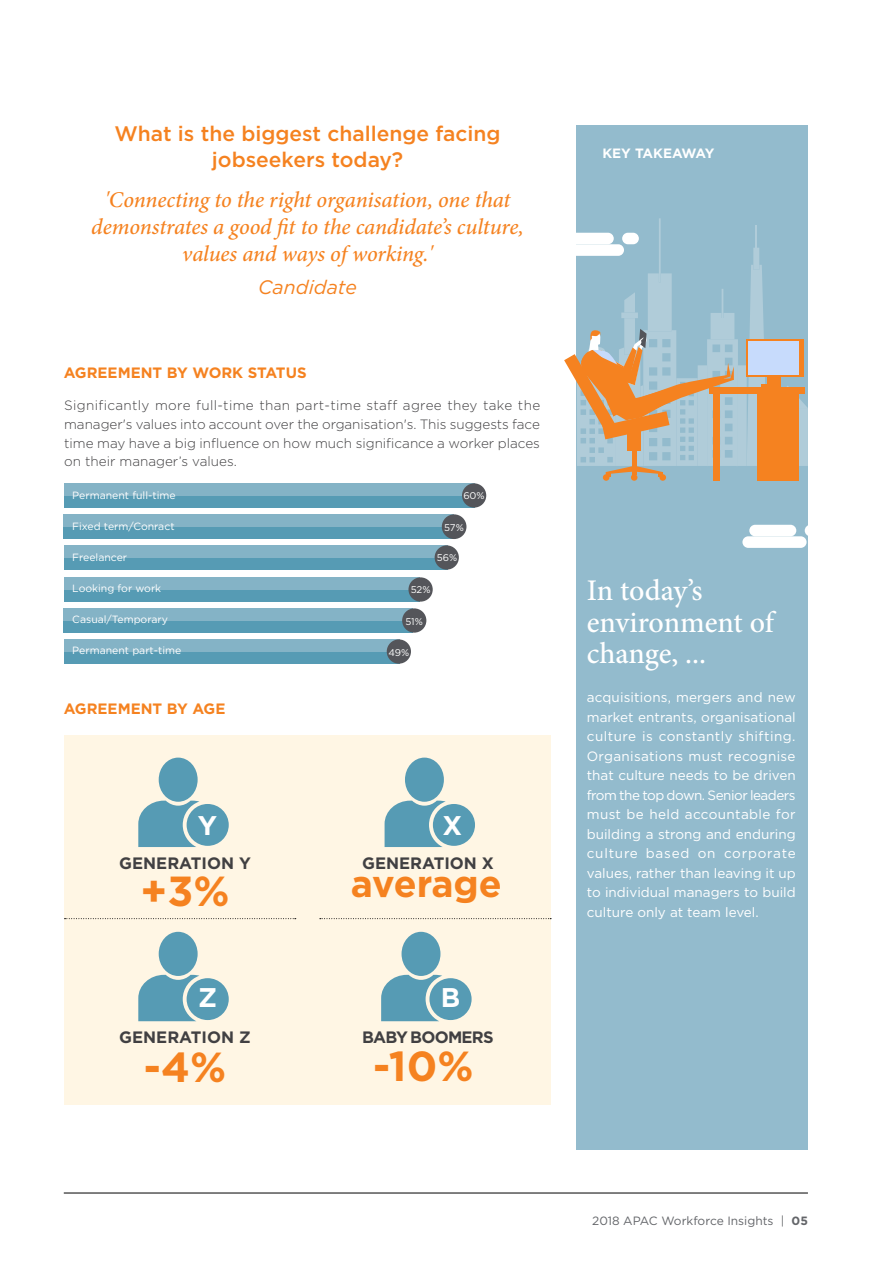
<style>
.page{position:relative;width:893px;height:1263px;background:#fff}
.page>*{position:absolute;margin:0;border:0;box-sizing:border-box;transform-origin:0 0}
.t1{font:700 42px "Gotham";color:#f58220}
.t2{font:700 37.5px "Gotham";letter-spacing:-.01em;color:#f58220}
.t3{font:500 30px/31.5px "Minion Pro";letter-spacing:-.005em;color:#fff}
.t4{font:700 27px "Gotham";color:#fff}
.t5{font:italic 500 22.5px/27px "Minion Pro";letter-spacing:-.005em;color:#f58220;text-align:center}
.t6{font:500 21px/25.5px "Gotham";color:#f58220;text-align:center}
.t7{font:italic 19.5px "Gotham";color:#f58220}
.t8{font:700 16.5px "Gotham";color:#414042}
.t9{font:700 16.5px "Gotham";letter-spacing:-.045em;color:#414042}
.t10{font:700 15px "Gotham";color:#f58220}
.t11{font:13.5px/19.5px "Gotham";color:#fff;text-align:justify}
.t12{font:300 13.5px/18.8px "Gotham";color:#414042;text-align:justify}
.t13{font:700 13.5px "Gotham";color:#fff}
.t14{font:12px "Gotham";color:#636569}
.t15{font:10.5px "Gotham";color:#fff}
.t16{font:9.75px "Gotham";letter-spacing:-.005em;color:#fff}
.s1{font-weight:700}
</style>
<div class="page">
<div style="left:577px;top:125px;width:231px;height:1025px;background:#93bbcd"></div>
<div style="left:749px;top:525px;width:47px;height:11px;background:#fff;border-radius:6px"></div>
<div style="left:805px;top:525px;width:16px;height:11px;background:#fff;border-radius:6px"></div>
<div style="left:742px;top:536px;width:65px;height:12px;background:#fff;border-radius:6px"></div>
<div style="left:713px;top:387px;width:7px;height:94px;background:#f58220"></div>
<div style="left:757px;top:387px;width:41px;height:94px;background:#f58220"></div>
<div style="left:603px;top:474px;width:6px;height:7px;background:#f58220;border-radius:50%"></div>
<div style="left:631px;top:474px;width:6px;height:7px;background:#f58220;border-radius:50%"></div>
<div style="left:659px;top:474px;width:7px;height:7px;background:#f58220;border-radius:50%"></div>
<svg style="left:564px;top:218px;width:244px;height:258px"></svg>
<div style="left:749px;top:339px;width:55px;height:38px;background:#f58220"></div>
<div style="left:746px;top:339px;width:55px;height:38px;background:#f58220"></div>
<div style="left:748px;top:341px;width:51px;height:34px;background:#c7dbfc"></div>
<div style="left:567px;top:233px;width:47px;height:11px;background:#fff;border-radius:6px"></div>
<div style="left:622px;top:233px;width:17px;height:11px;background:#fff;border-radius:6px"></div>
<div style="left:560px;top:244px;width:64px;height:12px;background:#fff;border-radius:6px"></div>
<div style="left:65px;top:735px;width:486px;height:370px;background:#fff6e4"></div>
<svg style="left:138px;top:758px;width:91px;height:89px"></svg>
<svg style="left:138px;top:932px;width:91px;height:89px"></svg>
<svg style="left:381px;top:932px;width:91px;height:89px"></svg>
<svg style="left:385px;top:758px;width:90px;height:89px"></svg>
<svg style="left:65px;top:918px;width:231px;height:1px"></svg>
<svg style="left:320px;top:918px;width:231px;height:1px"></svg>
<div style="left:64px;top:483px;width:411px;height:25px;background:#569bb4"></div>
<div style="left:64px;top:483px;width:411px;height:13px;background:#84b3c6"></div>
<div style="left:64px;top:514px;width:390px;height:25px;background:#569bb4"></div>
<div style="left:64px;top:514px;width:390px;height:13px;background:#84b3c6"></div>
<div style="left:64px;top:545px;width:383px;height:25px;background:#569bb4"></div>
<div style="left:64px;top:545px;width:383px;height:13px;background:#84b3c6"></div>
<div style="left:64px;top:577px;width:355px;height:25px;background:#569bb4"></div>
<div style="left:64px;top:577px;width:355px;height:13px;background:#84b3c6"></div>
<div style="left:64px;top:608px;width:349px;height:25px;background:#569bb4"></div>
<div style="left:64px;top:608px;width:349px;height:13px;background:#84b3c6"></div>
<div style="left:64px;top:639px;width:336px;height:25px;background:#569bb4"></div>
<div style="left:64px;top:639px;width:336px;height:13px;background:#84b3c6"></div>
<div style="left:462px;top:483px;width:24px;height:25px;background:#54555a;border-radius:50%"></div>
<div style="left:442px;top:514px;width:24px;height:25px;background:#54555a;border-radius:50%"></div>
<div style="left:435px;top:545px;width:24px;height:25px;background:#54555a;border-radius:50%"></div>
<div style="left:408px;top:577px;width:25px;height:25px;background:#54555a;border-radius:50%"></div>
<div style="left:402px;top:608px;width:24px;height:25px;background:#54555a;border-radius:50%"></div>
<div style="left:387px;top:639px;width:24px;height:25px;background:#54555a;border-radius:50%"></div>
<hr style="left:64px;top:1193px;width:744px;height:1px;background:#000">
<h3 class="t6" style="left:115px;top:121px;width:387px">What is the biggest challenge facing jobseekers today?</h3>
<h3 class="t5" style="left:91px;top:186px;width:434px">'Connecting to the right organisation, one that demonstrates a good fit to the candidate’s culture, values and ways of working.'</h3>
<h3 class="t7" style="left:258px;top:274px;width:100px">Candidate</h3>
<p class="t10" style="left:64px;top:363px;width:244px">AGREEMENT BY WORK STATUS</p>
<p class="t12" style="left:64px;top:396px;width:478px">Significantly more full-time than part-time staff agree they take the manager's values into account over the organisation's. This suggests face time may have a big influence on how much significance a worker places on their manager’s values.</p>
<p class="t15" style="left:72px;top:488px;width:105px">Permanent full-time</p>
<p class="t15" style="left:72px;top:519px;width:104px">Fixed term/Conract</p>
<p class="t15" style="left:72px;top:550px;width:56px">Freelancer</p>
<p class="t15" style="left:72px;top:581px;width:91px">Looking for work</p>
<p class="t15" style="left:72px;top:612px;width:97px">Casual/Temporary</p>
<p class="t15" style="left:72px;top:643px;width:111px">Permanent part-time</p>
<p class="t16" style="left:463px;top:489px;width:23px">60%</p>
<p class="t16" style="left:444px;top:521px;width:21px">57%</p>
<p class="t16" style="left:437px;top:551px;width:22px">56%</p>
<p class="t16" style="left:411px;top:583px;width:21px">52%</p>
<p class="t16" style="left:405px;top:615px;width:19px">51%</p>
<p class="t16" style="left:388px;top:646px;width:22px">49%</p>
<p class="t10" style="left:64px;top:699px;width:163px">AGREEMENT BY AGE</p>
<h3 class="t4" style="left:198px;top:807px;width:21px">Y</h3>
<h3 class="t4" style="left:443px;top:807px;width:21px">X</h3>
<p class="t8" style="left:119px;top:852px;width:133px">GENERATION Y</p>
<p class="t8" style="left:362px;top:852px;width:133px">GENERATION X</p>
<h1 class="t1" style="left:140px;top:863px;width:91px">+3%</h1>
<h2 class="t2" style="left:351px;top:858px;width:153px">average</h2>
<h3 class="t4" style="left:198px;top:980px;width:21px">Z</h3>
<h3 class="t4" style="left:441px;top:980px;width:21px">B</h3>
<p class="t8" style="left:119px;top:1026px;width:133px">GENERATION Z</p>
<p class="t9" style="left:362px;top:1026px;width:133px">BABY BOOMERS</p>
<h1 class="t1" style="left:144px;top:1040px;width:84px">-4%</h1>
<h1 class="t1" style="left:373px;top:1038px;width:102px">-10%</h1>
<p class="t13" style="left:602px;top:144px;width:113px">KEY TAKEAWAY</p>
<h3 class="t3" style="left:587px;top:575px;width:189px">In today’s environment of change, ...</h3>
<p class="t11" style="left:587px;top:687px;width:210px">acquisitions, mergers and new market entrants, organisational culture is constantly shifting.<br>Organisations must recognise that culture needs to be driven from the top down. Senior leaders must be held accountable for building a strong and enduring culture based on corporate values, rather than leaving it up to individual managers to build culture only at team level.</p>
<p class="t14" style="left:592px;top:1213px;width:217px">2018 APAC Workforce Insights | <span class="s1">05</span></p>
</div>
